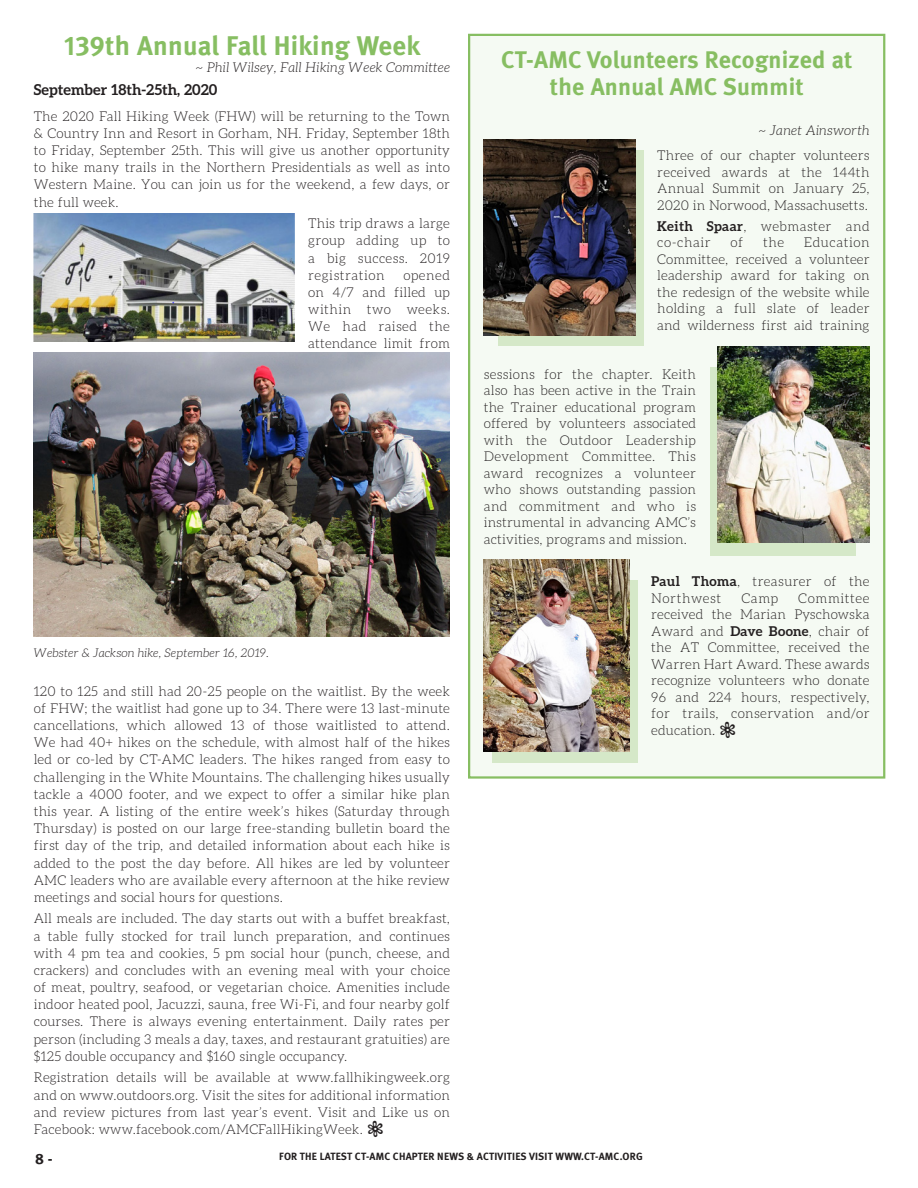
<style>
.page{position:relative;width:918px;height:1188px;background:#fff}
.page>*{position:absolute;margin:0;border:0;box-sizing:border-box;transform-origin:0 0}
.MetaBold_HL_15_18{font:700 27px "Meta";letter-spacing:.01em;color:#87be62}
.MetaBold_HL_15_18-2{font:700 24px/27px "Meta";letter-spacing:.01em;color:#87be62;text-align:center}
.Aleo_10_12{font:700 15px "Aleo";color:#231f20}
.t1{font:700 15px "Meta";color:#231f20}
.BODY_COPY_Justified{font:300 13.5px/17.2px "Aleo";letter-spacing:.01em;color:#231f20;text-align:justify}
.Author{font:italic 300 13.5px "Aleo";letter-spacing:.02em;color:#231f20}
.BODY_COPY_Justified-2{font:300 13.5px/16.5px "Aleo";letter-spacing:.03em;color:#231f20}
.Captions{font:italic 300 12px "Aleo";letter-spacing:.01em;color:#231f20}
.t2{font:700 10.5px "Meta";letter-spacing:.02em;color:#231f20}
.s1{font-family:"Meta Bold Expert";font-weight:400}
.s2{font-weight:700}
</style>
<div class="page">
<div style="left:469px;top:35px;width:415px;height:742px;background:#f5faf3"></div>
<div style="left:468px;top:34px;width:417px;height:745px;border:2px solid #87be62"></div>
<div style="left:492px;top:580px;width:146px;height:182px;background:#d5e8c8"></div>
<div style="left:710px;top:367px;width:145px;height:189px;background:#d5e8c8"></div>
<div style="left:498px;top:150px;width:146px;height:196px;background:#d5e8c8"></div>
<img style="left:484px;top:140px;width:151px;height:195px">
<img style="left:718px;top:346px;width:152px;height:196px">
<img style="left:484px;top:560px;width:146px;height:192px">
<img style="left:34px;top:214px;width:261px;height:128px">
<img style="left:34px;top:352px;width:416px;height:285px">
<p class="MetaBold_HL_15_18" style="left:64px;top:29px;width:358px"><span class="s1">139</span>th Annual Fall Hiking Week</p>
<p class="Author" style="left:196px;top:60px;width:256px">~ Phil Wilsey, Fall Hiking Week Committee</p>
<p class="Aleo_10_12" style="left:34px;top:81px;width:185px">September 18th-25th, 2020</p>
<p class="BODY_COPY_Justified" style="left:34px;top:107px;width:418px">The 2020 Fall Hiking Week (FHW) will be returning to the Town &amp; Country Inn and Resort in Gorham, NH. Friday, September 18th to Friday, September 25th. This will give us another opportunity to hike many trails in the Northern Presidentials as well as into Western Maine. You can join us for the weekend, a few days, or the full week.</p>
<p class="BODY_COPY_Justified" style="left:308px;top:215px;width:143px">This trip draws a large group adding up to a big success. 2019 registration</p>
<p class="BODY_COPY_Justified" style="left:308px;top:266px;width:143px;text-indent:95px">opened on 4/7 and filled up within two weeks.<br>We had raised the attendance limit from</p>
<p class="Captions" style="left:34px;top:646px;width:237px">Webster &amp; Jackson hike, September 16, 2019.</p>
<p class="BODY_COPY_Justified" style="left:34px;top:682px;width:418px">120 to 125 and still had 20-25 people on the waitlist. By the week of FHW; the waitlist had gone up to 34. There were 13 last-minute cancellations, which allowed 13 of those waitlisted to attend.<br>We had 40+ hikes on the schedule, with almost half of the hikes led or co-led by CT-AMC leaders. The hikes ranged from easy to challenging in the White Mountains. The challenging hikes usually tackle a 4000 footer, and we expect to offer a similar hike plan this year. A listing of the entire week’s hikes (Saturday through Thursday) is posted on our large free-standing bulletin board the first day of the trip, and detailed information about each hike is added to the post the day before. All hikes are led by volunteer AMC leaders who are available every afternoon at the hike review meetings and social hours for questions.</p>
<p class="BODY_COPY_Justified" style="left:34px;top:910px;width:418px">All meals are included. The day starts out with a buffet breakfast, a table fully stocked for trail lunch preparation, and continues with 4 pm tea and cookies, 5 pm social hour (punch, cheese, and crackers) and concludes with an evening meal with your choice of meat, poultry, seafood, or vegetarian choice. Amenities include indoor heated pool, Jacuzzi, sauna, free Wi-Fi, and four nearby golf courses. There is always evening entertainment. Daily rates per person (including 3 meals a day, taxes, and restaurant gratuities) are $125 double occupancy and $160 single occupancy.</p>
<p class="BODY_COPY_Justified" style="left:34px;top:1069px;width:418px">Registration details will be available at www.fallhikingweek.org and on www.outdoors.org. Visit the sites for additional information and review pictures from last year’s event. Visit and Like us on Facebook: www.facebook.com/AMCFallHikingWeek.</p>
<p class="MetaBold_HL_15_18-2" style="left:501px;top:46px;width:353px">CT-AMC Volunteers Recognized at the Annual AMC Summit</p>
<p class="Author" style="left:758px;top:123px;width:113px">~ Janet Ainsworth</p>
<p class="BODY_COPY_Justified" style="left:657px;top:147px;width:214px;line-height:16.5px">Three of our chapter volunteers received awards at the 144th Annual Summit on January 25, 2020 in Norwood, Massachusetts.</p>
<p class="BODY_COPY_Justified-2" style="left:657px;top:218px;width:214px"><span class="s2">Keith Spaar</span>, webmaster and co-chair</p>
<p class="BODY_COPY_Justified" style="left:657px;top:234px;width:214px;line-height:16.5px;text-indent:147px">Education Committee, received a volunteer leadership award for taking on the redesign of the website while holding a full slate of leader and wilderness first aid training</p>
<p class="BODY_COPY_Justified" style="left:484px;top:366px;width:214px;line-height:16.5px">sessions for the chapter. Keith also has been active in the Train the Trainer educational program offered by volunteers associated with the Outdoor Leadership Development Committee. This award recognizes a volunteer who shows outstanding passion and commitment and who is instrumental in advancing AMC’s activities, programs and mission.</p>
<p class="BODY_COPY_Justified" style="left:651px;top:573px;width:220px;line-height:16.5px"><span class="s2">Paul Thoma</span>, treasurer of the<br>Northwest</p>
<p class="BODY_COPY_Justified" style="left:731px;top:234px;width:14px">of</p>
<p class="BODY_COPY_Justified" style="left:763px;top:234px;width:23px">the</p>
<p class="BODY_COPY_Justified" style="left:651px;top:590px;width:220px;line-height:16.5px;text-indent:147px">Committee received the Marian Pyschowska Award and <span class="s2">Dave Boone</span>, chair of the AT Committee, received the Warren Hart Award. These awards recognize volunteers who donate 96 and 224 hours, respectively, for trails, conservation and/or education.</p>
<p class="BODY_COPY_Justified" style="left:741px;top:589px;width:38px">Camp</p>
<p class="t1" style="left:35px;top:1150px;width:19px">8 -</p>
<p class="t2" style="left:279px;top:1150px;width:365px">FOR THE LATEST CT-AMC CHAPTER NEWS &amp; ACTIVITIES VISIT WWW.CT-AMC.ORG</p>
</div>
